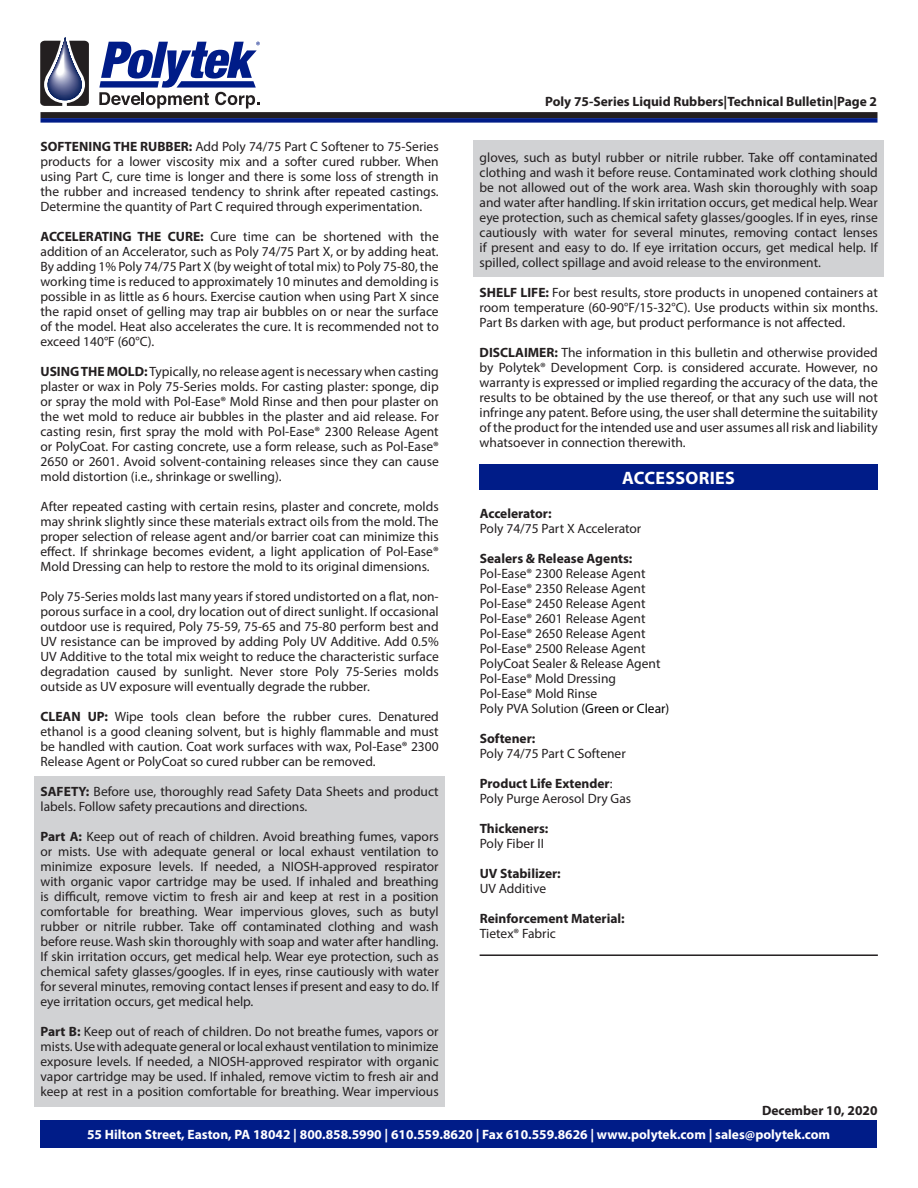
<style>
.page{position:relative;width:918px;height:1188px;background:#fff}
.page>*{position:absolute;margin:0;border:0;box-sizing:border-box;transform-origin:0 0}
.t1{font:700 18px "Myriad Pro";letter-spacing:.02em;color:#fff}
.t2{font:13.5px/15px "Myriad Pro";color:#231f20;text-align:justify}
.t3{font:700 13.5px "Myriad Pro";color:#231f20}
.t4{font:700 13.5px "Myriad Pro";color:#fff}
.s1{font-weight:700}
.s2{color:#000}
.s3{font-weight:400}
</style>
<div class="page">
<div style="left:34px;top:776px;width:411px;height:331px;background:#d1d2d4"></div>
<div style="left:473px;top:141px;width:411px;height:136px;background:#d1d2d4"></div>
<div style="left:40px;top:1120px;width:838px;height:28px;background:#001c88"></div>
<div style="left:40px;top:112px;width:838px;height:6px;border:3px solid #231f20"></div>
<svg style="left:99px;top:42px;width:161px;height:67px"></svg>
<svg style="left:40px;top:37px;width:49px;height:69px"></svg>
<div style="left:40px;top:118px;width:838px;height:5px;background:#001c88"></div>
<div style="left:479px;top:465px;width:399px;height:25px;background:#001c88"></div>
<hr style="left:480px;top:954px;width:398px;height:2px;background:#231f20">
<p class="t2" style="left:40px;top:139px;width:400px"><span class="s1">SOFTENING THE RUBBER:</span> Add Poly 74/75 Part C Softener to 75-Series products for a lower viscosity mix and a softer cured rubber. When using Part C, cure time is longer and there is some loss of strength in the rubber and increased tendency to shrink after repeated castings.<br>Determine the quantity of Part C required through experimentation.</p>
<p class="t2" style="left:40px;top:229px;width:400px"><span class="s1">ACCELERATING THE CURE:</span> Cure time can be shortened with the addition of an Accelerator, such as Poly 74/75 Part X, or by adding heat.<br>By adding 1% Poly 74/75 Part X (by weight of total mix) to Poly 75-80, the working time is reduced to approximately 10 minutes and demolding is possible in as little as 6 hours. Exercise caution when using Part X since the rapid onset of gelling may trap air bubbles on or near the surface of the model. Heat also accelerates the cure. It is recommended not to exceed 140°F (60°C).</p>
<p class="t2" style="left:40px;top:364px;width:400px"><span class="s1">USING THE MOLD:</span> Typically, no release agent is necessary when casting plaster or wax in Poly 75-Series molds. For casting plaster: sponge, dip or spray the mold with Pol-Ease® Mold Rinse and then pour plaster on the wet mold to reduce air bubbles in the plaster and aid release. For casting resin, first spray the mold with Pol-Ease® 2300 Release Agent or PolyCoat. For casting concrete, use a form release, such as Pol-Ease® 2650 or 2601. Avoid solvent-containing releases since they can cause mold distortion (i.e., shrinkage or swelling).</p>
<p class="t2" style="left:40px;top:499px;width:400px">After repeated casting with certain resins, plaster and concrete, molds may shrink slightly since these materials extract oils from the mold. The proper selection of release agent and/or barrier coat can minimize this effect. If shrinkage becomes evident, a light application of Pol-Ease® Mold Dressing can help to restore the mold to its original dimensions.</p>
<p class="t2" style="left:40px;top:589px;width:400px">Poly 75-Series molds last many years if stored undistorted on a flat, non&shy;porous surface in a cool, dry location out of direct sunlight. If occasional outdoor use is required, Poly 75-59, 75-65 and 75-80 perform best and UV resistance can be improved by adding Poly UV Additive. Add 0.5% UV Additive to the total mix weight to reduce the characteristic surface degradation caused by sunlight. Never store Poly 75-Series molds outside as UV exposure will eventually degrade the rubber.</p>
<p class="t2" style="left:40px;top:709px;width:400px"><span class="s1">CLEAN UP:</span> Wipe tools clean before the rubber cures. Denatured ethanol is a good cleaning solvent, but is highly flammable and must be handled with caution. Coat work surfaces with wax, Pol-Ease® 2300<br>Release Agent or PolyCoat so cured rubber can be removed.</p>
<p class="t2" style="left:40px;top:784px;width:400px"><span class="s1">SAFETY:</span> Before use, thoroughly read Safety Data Sheets and product labels. Follow safety precautions and directions.</p>
<p class="t2" style="left:40px;top:829px;width:400px"><span class="s1">Part A:</span> Keep out of reach of children. Avoid breathing fumes, vapors or mists. Use with adequate general or local exhaust ventilation to minimize exposure levels. If needed, a NIOSH-approved respirator with organic vapor cartridge may be used. If inhaled and breathing is difficult, remove victim to fresh air and keep at rest in a position comfortable for breathing. Wear impervious gloves, such as butyl rubber or nitrile rubber. Take off contaminated clothing and wash before reuse. Wash skin thoroughly with soap and water after handling.<br>If skin irritation occurs, get medical help. Wear eye protection, such as chemical safety glasses/googles. If in eyes, rinse cautiously with water for several minutes, removing contact lenses if present and easy to do. If eye irritation occurs, get medical help.</p>
<p class="t2" style="left:40px;top:1024px;width:400px"><span class="s1">Part B:</span> Keep out of reach of children. Do not breathe fumes, vapors or mists. Use with adequate general or local exhaust ventilation to minimize exposure levels. If needed, a NIOSH-approved respirator with organic vapor cartridge may be used. If inhaled, remove victim to fresh air and keep at rest in a position comfortable for breathing. Wear impervious</p>
<p class="t3" style="left:545px;top:92px;width:333px">Poly 75-Series Liquid Rubbers|Technical Bulletin|Page 2</p>
<p class="t2" style="left:480px;top:149px;width:400px">gloves, such as butyl rubber or nitrile rubber. Take off contaminated clothing and wash it before reuse. Contaminated work clothing should be not allowed out of the work area. Wash skin thoroughly with soap and water after handling. If skin irritation occurs, get medical help. Wear eye protection, such as chemical safety glasses/googles. If in eyes, rinse cautiously with water for several minutes, removing contact lenses if present and easy to do. If eye irritation occurs, get medical help. If spilled, collect spillage and avoid release to the environment.</p>
<p class="t2" style="left:480px;top:284px;width:400px"><span class="s1">SHELF LIFE:</span> For best results, store products in unopened containers at room temperature (60-90°F/15-32°C). Use products within six months.<br>Part Bs darken with age, but product performance is not affected.</p>
<p class="t2" style="left:480px;top:344px;width:400px"><span class="s1">DISCLAIMER:</span> The information in this bulletin and otherwise provided by Polytek® Development Corp. is considered accurate. However, no warranty is expressed or implied regarding the accuracy of the data, the results to be obtained by the use thereof, or that any such use will not infringe any patent. Before using, the user shall determine the suitability of the product for the intended use and user assumes all risk and liability whatsoever in connection therewith.</p>
<p class="t1" style="left:622px;top:466px;width:114px">ACCESSORIES</p>
<p class="t3" style="left:480px;top:504px;width:73px">Accelerator:</p>
<p class="t2" style="left:480px;top:521px;width:163px">Poly 74/75 Part X Accelerator</p>
<p class="t3" style="left:480px;top:549px;width:154px">Sealers &amp; Release Agents:</p>
<p class="t2" style="left:480px;top:566px;width:167px">Pol-Ease® 2300 Release Agent</p>
<p class="t2" style="left:480px;top:581px;width:167px">Pol-Ease® 2350 Release Agent</p>
<p class="t2" style="left:480px;top:596px;width:167px">Pol-Ease® 2450 Release Agent</p>
<p class="t2" style="left:480px;top:611px;width:167px">Pol-Ease® 2601 Release Agent</p>
<p class="t2" style="left:480px;top:626px;width:167px">Pol-Ease® 2650 Release Agent</p>
<p class="t2" style="left:480px;top:641px;width:167px">Pol-Ease® 2500 Release Agent</p>
<p class="t2" style="left:480px;top:656px;width:182px">PolyCoat Sealer &amp; Release Agent</p>
<p class="t2" style="left:480px;top:671px;width:138px">Pol-Ease® Mold Dressing</p>
<p class="t2" style="left:480px;top:686px;width:119px">Pol-Ease® Mold Rinse</p>
<p class="t2" style="left:480px;top:701px;width:191px">Poly PVA Solution <span class="s2">(Green or Clear)</span></p>
<p class="t3" style="left:480px;top:729px;width:57px">Softener:</p>
<p class="t2" style="left:480px;top:746px;width:148px">Poly 74/75 Part C Softener</p>
<p class="t3" style="left:480px;top:774px;width:134px">Product Life Extender<span class="s3">:</span></p>
<p class="t2" style="left:480px;top:791px;width:153px">Poly Purge Aerosol Dry Gas</p>
<p class="t3" style="left:480px;top:819px;width:70px">Thickeners:</p>
<p class="t2" style="left:480px;top:836px;width:66px">Poly Fiber II</p>
<p class="t3" style="left:480px;top:864px;width:82px">UV Stabilizer:</p>
<p class="t2" style="left:480px;top:881px;width:68px">UV Additive</p>
<p class="t3" style="left:480px;top:909px;width:147px">Reinforcement Material:</p>
<p class="t2" style="left:480px;top:926px;width:78px">Tietex® Fabric</p>
<p class="t3" style="left:762px;top:1102px;width:117px">December 10, 2020</p>
<p class="t4" style="left:87px;top:1126px;width:745px">55 Hilton Street, Easton, PA 18042 | 800.858.5990 | 610.559.8620 | Fax 610.559.8626 | www.polytek.com | sales@polytek.com</p>
</div>
